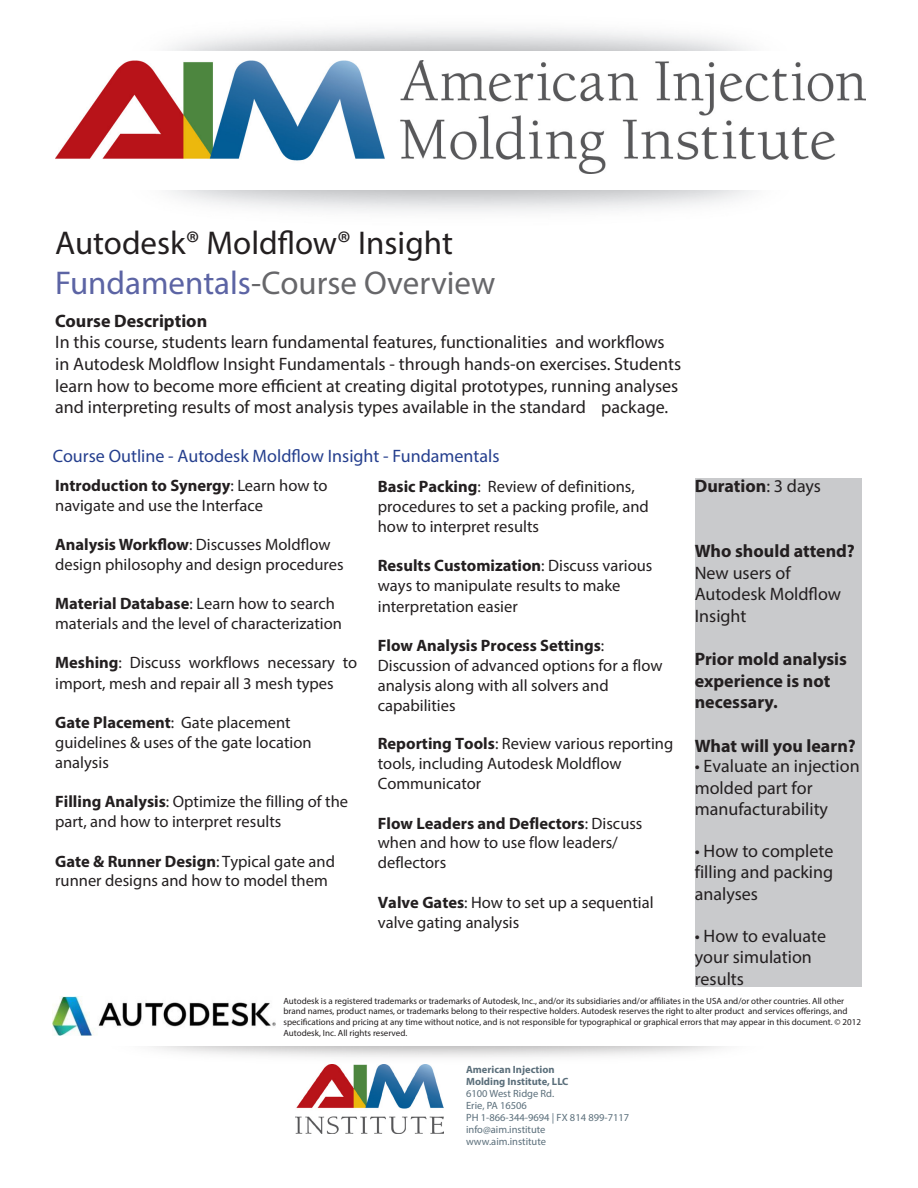
<style>
.page{position:relative;width:918px;height:1188px;background:#fff}
.page>*{position:absolute;margin:0;border:0;box-sizing:border-box;transform-origin:0 0}
.t1{font:33px "Myriad Pro";color:#67676a}
.t2{font:33px "Myriad Pro";color:#231f20}
.t3{font:18px/21.1px "Myriad Pro";color:#231f20}
.t4{font:700 18px/21.6px "Myriad Pro";color:#231f20}
.t5{font:18px "Myriad Pro";color:#253f8e}
.t6{font:16.5px/19.8px "Myriad Pro";color:#231f20}
.t7{font:10.5px "Myriad Pro";color:#5b6f7b}
.t8{font:700 10.5px "Myriad Pro";color:#5b6f7b}
.t9{font:9px/10.8px "Myriad Pro";color:#231f20}
.s1{color:#5c64a4}
.s2{font-weight:700}
.s3{font-weight:400}
</style>
<div class="page">
<img style="left:55px;top:60px;width:810px;height:114px">
<img style="left:150px;top:1046px;width:575px;height:19px">
<img style="left:295px;top:1065px;width:148px;height:69px">
<img style="left:53px;top:997px;width:223px;height:38px">
<div style="left:695px;top:479px;width:166px;height:508px;background:#c9cacc"></div>
<p class="t2" style="left:55px;top:222px;width:399px">Autodesk® Moldflow® Insight</p>
<p class="t1" style="left:55px;top:262px;width:442px"><span class="s1">Fundamentals</span>-Course Overview</p>
<p class="t4" style="left:55px;top:309px;width:154px">Course Description</p>
<p class="t3" style="left:55px;top:331px;width:627px;line-height:21.6px">In this course, students learn fundamental features, functionalities and workflows in Autodesk Moldflow Insight Fundamentals - through hands-on exercises. Students learn how to become more efficient at creating digital prototypes, running analyses and interpreting results of most analysis types available in the standard package.</p>
<p class="t5" style="left:53px;top:445px;width:448px">Course Outline - Autodesk Moldflow Insight - Fundamentals</p>
<p class="t6" style="left:55px;top:476px;width:274px"><span class="s2">Introduction to Synergy</span>: Learn how to navigate and use the Interface</p>
<p class="t6" style="left:55px;top:535px;width:290px"><span class="s2">Analysis Workflow</span>: Discusses Moldflow design philosophy and design procedures</p>
<p class="t6" style="left:55px;top:593px;width:288px;line-height:20.5px"><span class="s2">Material Database</span>: Learn how to search materials and the level of characterization</p>
<p class="t6" style="left:55px;top:652px;width:304px;line-height:20.5px"><span class="s2">Meshing</span>: Discuss workflows necessary to import, mesh and repair all 3 mesh types</p>
<p class="t6" style="left:55px;top:713px;width:258px"><span class="s2">Gate Placement</span>: Gate placement guidelines &amp; uses of the gate location analysis</p>
<p class="t6" style="left:55px;top:791px;width:294px;line-height:20.5px"><span class="s2">Filling Analysis</span>: Optimize the filling of the part, and how to interpret results</p>
<p class="t6" style="left:55px;top:851px;width:281px"><span class="s2">Gate &amp; Runner Design</span>: Typical gate and runner designs and how to model them</p>
<p class="t6" style="left:378px;top:476px;width:273px"><span class="s2">Basic Packing</span>: Review of definitions, procedures to set a packing profile, and how to interpret results</p>
<p class="t6" style="left:378px;top:556px;width:276px"><span class="s2">Results Customization</span>: Discuss various ways to manipulate results to make interpretation easier</p>
<p class="t6" style="left:378px;top:636px;width:286px"><span class="s2">Flow Analysis Process Settings</span>:<br>Discussion of advanced options for a flow analysis along with all solvers and capabilities</p>
<p class="t6" style="left:378px;top:734px;width:297px"><span class="s2">Reporting Tools</span>: Review various reporting tools, including Autodesk Moldflow<br>Communicator</p>
<p class="t6" style="left:378px;top:813px;width:266px"><span class="s2">Flow Leaders and Deflectors</span>: Discuss when and how to use flow leaders/ deflectors</p>
<p class="t6" style="left:378px;top:892px;width:277px"><span class="s2">Valve Gates</span>: How to set up a sequential valve gating analysis</p>
<p class="t4" style="left:695px;top:475px;width:128px">Duration<span class="s3">: 3 days</span></p>
<p class="t4" style="left:695px;top:540px;width:162px">Who should attend?</p>
<p class="t3" style="left:695px;top:562px;width:97px">New users of</p>
<p class="t3" style="left:695px;top:583px;width:148px;line-height:21.6px">Autodesk Moldflow<br>Insight</p>
<p class="t4" style="left:695px;top:648px;width:154px">Prior mold analysis experience is not necessary.</p>
<p class="t4" style="left:695px;top:734px;width:163px">What will you learn?</p>
<p class="t3" style="left:695px;top:755px;width:166px">• Evaluate an injection molded part for manufacturability</p>
<p class="t3" style="left:695px;top:840px;width:140px;text-align:justify">• How to complete filling and packing analyses</p>
<p class="t3" style="left:695px;top:925px;width:133px">• How to evaluate your simulation results</p>
<p class="t9" style="left:283px;top:995px;width:579px">Autodesk is a registered trademarks or trademarks of Autodesk, Inc., and/or its subsidiaries and/or affiliates in the USA and/or other countries. All other brand names, product names, or trademarks belong to their respective holders. Autodesk reserves the right to alter product and services offerings, and specifications and pricing at any time without notice, and is not responsible for typographical or graphical errors that may appear in this document. © 2012<br>Autodesk, Inc. All rights reserved.</p>
<p class="t8" style="left:466px;top:1062px;width:90px">American Injection</p>
<p class="t8" style="left:466px;top:1075px;width:104px">Molding Institute, LLC</p>
<p class="t7" style="left:466px;top:1087px;width:90px">6100 West Ridge Rd.</p>
<p class="t7" style="left:466px;top:1099px;width:62px">Erie, PA 16506</p>
<p class="t7" style="left:466px;top:1111px;width:165px">PH 1-866-344-9694 | FX 814 899-7117</p>
<p class="t7" style="left:466px;top:1123px;width:81px">info@aim.institute</p>
<p class="t7" style="left:466px;top:1135px;width:81px">www.aim.institute</p>
</div>
